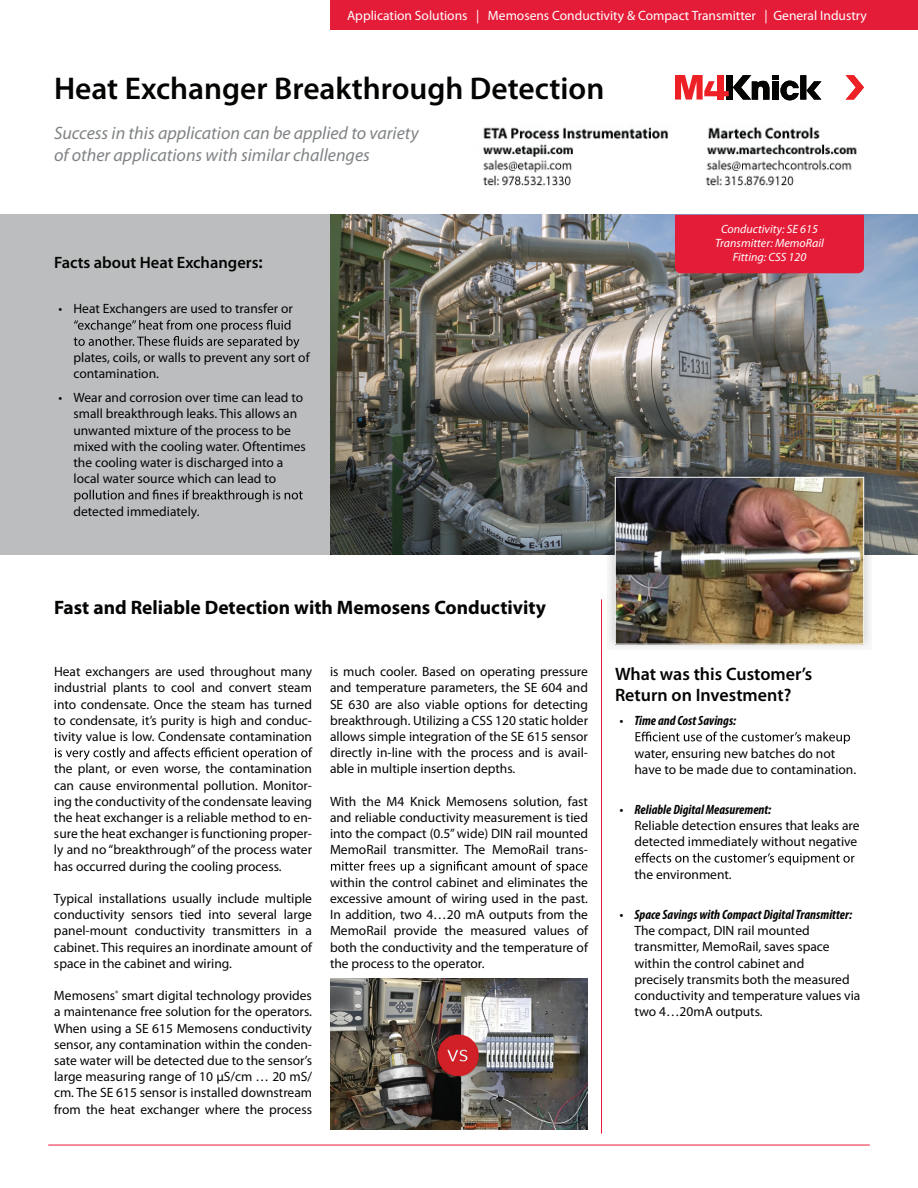
<style>
.page{position:relative;width:918px;height:1188px;background:#fff}
.page>*{position:absolute;margin:0;border:0;box-sizing:border-box;transform-origin:0 0}
.t1{font:600 31.5px "Myriad Pro";color:#040503}
.t2{font:700 19.5px "Myriad Pro";color:#040503}
.t3{font:italic 18px/21.6px "Myriad Pro";color:#808385}
.t4{font:600 18px/21.6px "Myriad Pro";color:#040503}
.t5{font:600 16.5px "Myriad Pro";color:#040503}
.t6{font:13.5px/16.2px "Myriad Pro";color:#040503;text-align:justify}
.t7{font:italic 700 condensed 13.5px "Myriad Pro";color:#040503}
.t8{font:13.5px "Myriad Pro";color:#fff}
.t9{font:italic 12px/14.4px "Myriad Pro";color:#fff;text-align:center}
.s1{font-size:18px}
</style>
<div class="page">
<svg style="left:331px;top:861px;width:257px;height:12px"></svg>
<div style="left:0;top:215px;width:918px;height:340px;background:#bcbdbf"></div>
<img style="left:330px;top:215px;width:588px;height:340px">
<svg style="left:74px;top:320px;width:225px;height:29px"></svg>
<svg style="left:74px;top:490px;width:229px;height:12px"></svg>
<svg style="left:636px;top:732px;width:214px;height:12px"></svg>
<svg style="left:635px;top:853px;width:220px;height:12px"></svg>
<hr style="left:601px;top:599px;width:1px;height:535px;background:#e41c38">
<svg style="left:55px;top:747px;width:258px;height:13px"></svg>
<svg style="left:846px;top:75px;width:18px;height:25px"></svg>
<svg style="left:675px;top:75px;width:146px;height:25px"></svg>
<div style="left:330px;top:0;width:588px;height:30px;background:#e41c38"></div>
<hr style="left:48px;top:1145px;width:822px;height:1px;background:#e41c38">
<svg style="left:607px;top:467px;width:265px;height:181px"></svg>
<img style="left:617px;top:479px;width:245px;height:163px">
<div style="left:615px;top:477px;width:249px;height:167px;border:1px solid #fff"></div>
<div style="left:675px;top:215px;width:189px;height:58px;background:#e41c38"></div>
<img style="left:330px;top:979px;width:258px;height:151px">
<img style="left:482px;top:127px;width:375px;height:60px">
<p class="t8" style="left:347px;top:7px;width:521px">Application Solutions | Memosens Conductivity &amp; Compact Transmitter | General Industry</p>
<h1 class="t1" style="left:54px;top:68px;width:552px">Heat Exchanger Breakthrough Detection</h1>
<h3 class="t3" style="left:54px;top:122px;width:366px">Success in this application can be applied to variety of other applications with similar challenges</h3>
<p class="t5" style="left:54px;top:252px;width:210px">Facts about Heat Exchangers<span class="s1">:</span></p>
<p class="t6" style="left:58px;top:301px;width:236px">• Heat Exchangers are used to transfer or</p>
<p class="t6" style="left:73px;top:349px;width:238px">plates, coils, or walls to prevent any sort of contamination.</p>
<p class="t6" style="left:73px;top:389px;width:234px;text-align:left;text-indent:-15px">• Wear and corrosion over time can lead to small breakthrough leaks. This allows an unwanted mixture of the process to be mixed with the cooling water. Oftentimes the cooling water is discharged into a local water source which can lead to</p>
<p class="t6" style="left:73px;top:503px;width:128px">detected immediately.</p>
<p class="t9" style="left:715px;top:221px;width:110px">Conductivity: SE 615<br>Transmitter: MemoRail<br>Fitting: CSS 120</p>
<h2 class="t2" style="left:54px;top:595px;width:494px">Fast and Reliable Detection with Memosens Conductivity</h2>
<p class="t6" style="left:54px;top:663px;width:260px">Heat exchangers are used throughout many industrial plants to cool and convert steam into condensate. Once the steam has turned to condensate, it’s purity is high and conduc&shy;tivity value is low. Condensate contamination</p>
<p class="t6" style="left:54px;top:760px;width:260px">the plant, or even worse, the contamination can cause environmental pollution. Monitor&shy;ing the conductivity of the condensate leaving the heat exchanger is a reliable method to en&shy;sure the heat exchanger is functioning proper&shy;ly and no “breakthrough” of the process water has occurred during the cooling process.</p>
<p class="t6" style="left:54px;top:890px;width:260px">Typical installations usually include multiple conductivity sensors tied into several large panel-mount conductivity transmitters in a cabinet. This requires an inordinate amount of space in the cabinet and wiring.</p>
<p class="t6" style="left:54px;top:987px;width:260px">Memosens<sup>®</sup> smart digital technology provides a maintenance free solution for the operators.<br>When using a SE 615 Memosens conductivity sensor, any contamination within the conden&shy;sate water will be detected due to the sensor’s large measuring range of 10 µS/cm … 20 mS/ cm. The SE 615 sensor is installed downstream from the heat exchanger where the process</p>
<p class="t6" style="left:330px;top:663px;width:260px">is much cooler. Based on operating pressure and temperature parameters, the SE 604 and SE 630 are also viable options for detecting breakthrough. Utilizing a CSS 120 static holder allows simple integration of the SE 615 sensor directly in-line with the process and is avail&shy;able in multiple insertion depths.</p>
<p class="t6" style="left:330px;top:793px;width:260px">With the M4 Knick Memosens solution, fast and reliable conductivity measurement is tied into the compact (0.5”wide) DIN rail mounted MemoRail transmitter. The MemoRail trans-</p>
<p class="t6" style="left:330px;top:874px;width:260px">within the control cabinet and eliminates the excessive amount of wiring used in the past.<br>In addition, two 4…20 mA outputs from the MemoRail provide the measured values of both the conductivity and the temperature of the process to the operator.</p>
<h3 class="t4" style="left:615px;top:662px;width:199px">What was this Customer’s<br>Return on Investment?</h3>
<p class="t7" style="left:620px;top:712px;width:118px">• Time and Cost Savings:</p>
<p class="t6" style="left:634px;top:745px;width:223px">water, ensuring new batches do not have to be made due to contamination.</p>
<p class="t7" style="left:620px;top:801px;width:153px">• Reliable Digital Measurement:</p>
<p class="t6" style="left:634px;top:817px;width:227px">Reliable detection ensures that leaks are detected immediately without negative</p>
<p class="t6" style="left:634px;top:866px;width:99px">the environment.</p>
<p class="t7" style="left:620px;top:906px;width:234px">• Space Savings with Compact Digital Transmitter:</p>
<p class="t6" style="left:634px;top:922px;width:227px;text-align:left">The compact, DIN rail mounted transmitter, MemoRail, saves space within the control cabinet and<br>precisely transmits both the measured conductivity and temperature values via two 4…20mA outputs.</p>
</div>
